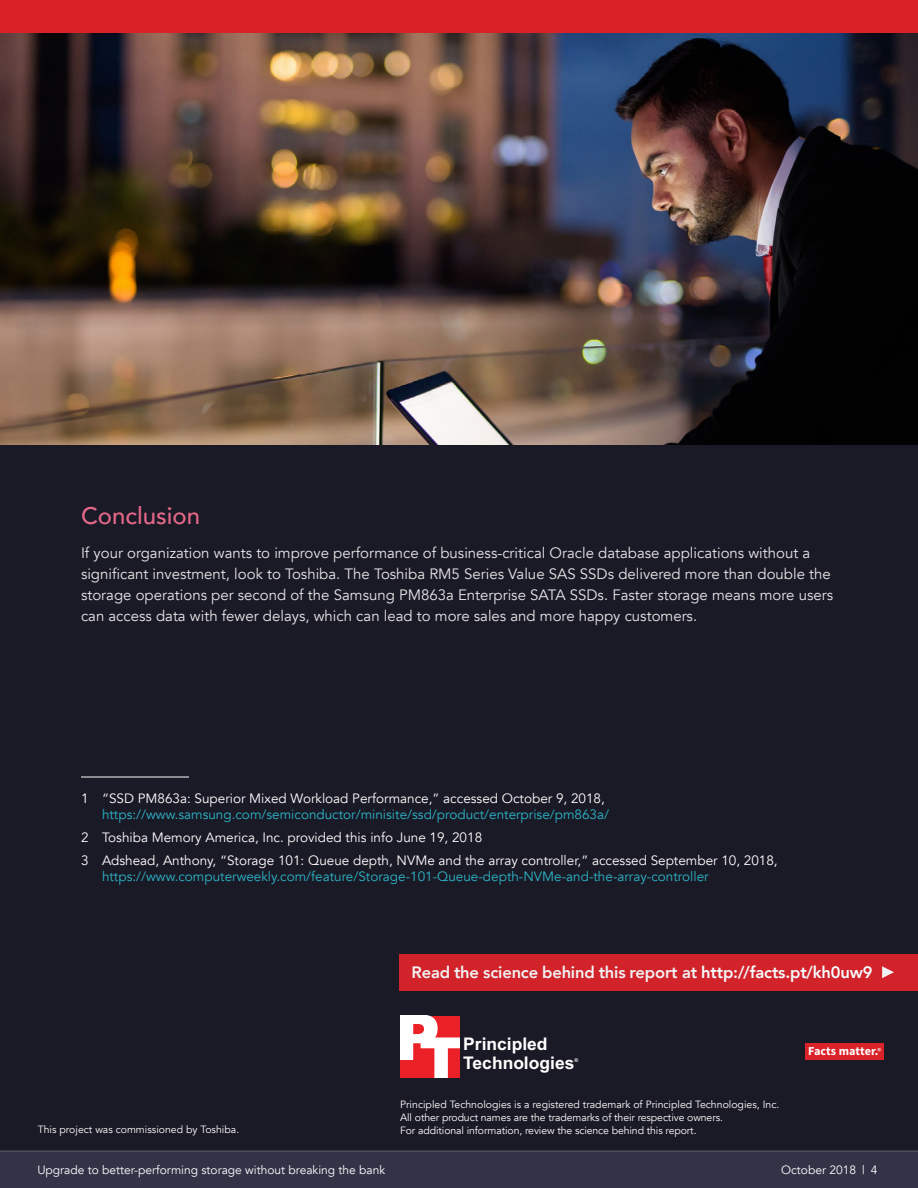
<style>
.page{position:relative;width:918px;height:1188px;background:#fff}
.page>*{position:absolute;margin:0;border:0;box-sizing:border-box;transform-origin:0 0}
.t1{font:900 63.3px "Arial";color:#fff}
.t2{font:900 61.05px "Arial";color:#fff}
.t3{font:500 24px "Avenir";color:#e36887}
.t4{font:700 17.4px/18.6px "Arial";color:#fff}
.t5{font:800 16.5px "Avenir";letter-spacing:-.01em;color:#f1f1f2}
.t6{font:15px/21px "Avenir";color:#e6e7e8}
.t7{font:13.5px/23px "Avenir";color:#fff}
.t8{font:13.5px "Avenir";color:#2cb5c7}
.t9{font:700 12.15px "Source Sans Pro";color:#fff}
.t10{font:12px "Avenir";color:#fff}
.t11{font:10.5px/12.6px "Avenir";letter-spacing:-.01em;color:#fff}
.t12{font:700 5.25px "Arial";color:#fff}
.s1{color:#f5fbfc}
.s2{font-weight:600;font-size:8.55px}
</style>
<div class="page">
<img style="left:0;top:32px;width:918px;height:414px">
<div style="left:0;top:446px;width:918px;height:705px;background:#1a1926"></div>
<hr style="left:81px;top:777px;width:108px;height:1px;background:#fff">
<div style="left:399px;top:954px;width:519px;height:37px;background:#d2232a"></div>
<div style="left:400px;top:1016px;width:60px;height:61px;background:#ec2027"></div>
<div style="left:805px;top:1043px;width:78px;height:17px;background:#da2229"></div>
<svg style="left:882px;top:966px;width:12px;height:12px"></svg>
<div style="left:0;top:1151px;width:918px;height:37px;background:#323347"></div>
<hr style="left:0;top:1151px;width:918px;height:1px;background:#616264">
<div style="left:0;top:0;width:918px;height:32px;background:#da2128"></div>
<h3 class="t3" style="left:81px;top:494px;width:121px">Conclusion</h3>
<p class="t6" style="left:81px;top:543px;width:754px">If your organization wants to improve performance of business-critical Oracle database applications without a significant investment, look to Toshiba. The Toshiba RM5 Series Value SAS SSDs delivered more than double the storage operations per second of the Samsung PM863a Enterprise SATA SSDs. Faster storage means more users can access data with fewer delays, which can lead to more sales and more happy customers.</p>
<p class="t7" style="left:81px;top:787px;width:525px">1 “SSD PM863a: Superior Mixed Workload Performance,” accessed October 9, 2018,</p>
<p class="t8" style="left:102px;top:806px;width:509px">https://www.samsung.com/semiconductor/minisite/ssd/product/enterprise/pm863a/</p>
<p class="t7" style="left:81px;top:826px;width:698px">2 Toshiba Memory America, Inc. provided this info June 19, 2018<br>3 Adshead, Anthony, “Storage 101: Queue depth, NVMe and the array controller,” accessed September 10, 2018,</p>
<p class="t8" style="left:102px;top:868px;width:608px">https://www.computerweekly.com/feature/Storage-101-Queue-depth-NVMe-and-the-array-controller</p>
<p class="t5" style="left:412px;top:959px;width:463px">Read the science behind this report at <span class="s1">http://facts.pt/kh0uw9</span></p>
<h1 class="t1" style="left:395px;top:991px;width:47px">P</h1>
<h2 class="t2" style="left:419px;top:1015px;width:46px">T</h2>
<p class="t4" style="left:463px;top:1036px;width:113px">Principled<br>Technologies</p>
<p class="t12" style="left:574px;top:1057px;width:5px">®</p>
<p class="t9" style="left:808px;top:1043px;width:74px">Facts matter.<span class="s2">®</span></p>
<p class="t11" style="left:400px;top:1099px;width:381px">Principled Technologies is a registered trademark of Principled Technologies, Inc.<br>All other product names are the trademarks of their respective owners.<br>For additional information, review the science behind this report.</p>
<p class="t11" style="left:38px;top:1123px;width:203px">This project was commissioned by Toshiba.</p>
<p class="t10" style="left:37px;top:1163px;width:349px">Upgrade to better-performing storage without breaking the bank</p>
<p class="t10" style="left:781px;top:1163px;width:98px">October 2018 | 4</p>
</div>
